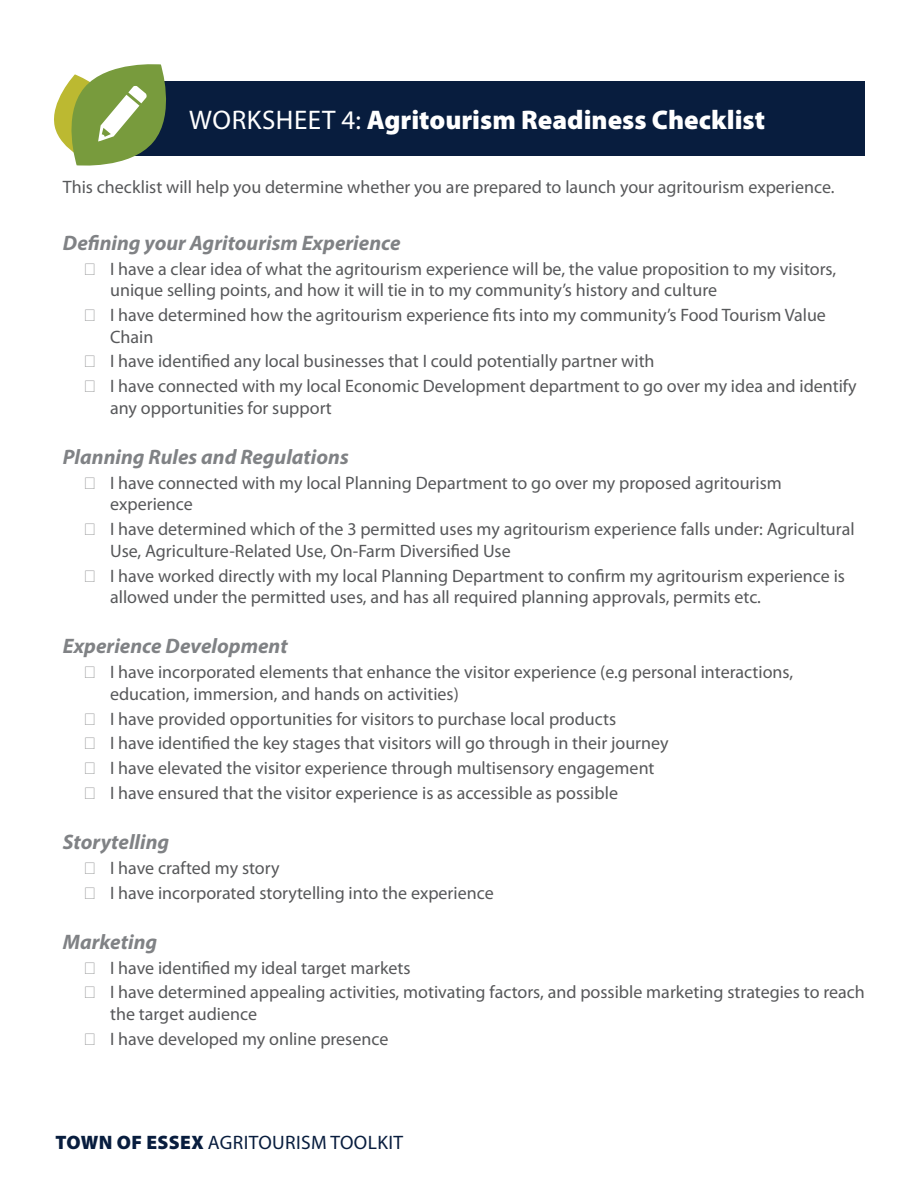
<style>
.page{position:relative;width:918px;height:1188px;background:#fff}
.page>*{position:absolute;margin:0;border:0;box-sizing:border-box;transform-origin:0 0}
.t1{font:900 27px "Myriad Pro";color:#fff}
.t2{font:italic 700 21px "Myriad Pro";color:#808285}
.t3{font:19.5px "Myriad Pro";letter-spacing:.02em;color:#081d3e}
.t4{font:18px/24.9px "Myriad Pro";color:#57585a}
.s1{font-weight:400}
.s2{font-family:"Arial"}
.s3{font-weight:900}
</style>
<div class="page">
<div style="left:107px;top:82px;width:757px;height:74px;background:#081d3e"></div>
<svg style="left:54px;top:64px;width:123px;height:102px"></svg>
<h1 class="t1" style="left:189px;top:102px;width:577px"><span class="s1">WORKSHEET 4:</span> Agritourism Readiness Checklist</h1>
<p class="t4" style="left:63px;top:174px;width:773px">This checklist will help you determine whether you are prepared to launch your agritourism experience.</p>
<p class="t2" style="left:63px;top:229px;width:339px">Defining your Agritourism Experience</p>
<p class="t4" style="left:110px;top:257px;width:728px;line-height:21.6px;text-indent:-27px"><span class="s2">Ͻ</span> I have a clear idea of what the agritourism experience will be, the value proposition to my visitors, unique selling points, and how it will tie in to my community’s history and culture</p>
<p class="t4" style="left:110px;top:304px;width:717px;line-height:21.6px;text-indent:-27px"><span class="s2">Ͻ</span> I have determined how the agritourism experience fits into my community’s Food Tourism Value<br>Chain</p>
<p class="t4" style="left:83px;top:349px;width:775px"><span class="s2">Ͻ</span> I have identified any local businesses that I could potentially partner with<br><span class="s2">Ͻ</span> I have connected with my local Economic Development department to go over my idea and identify</p>
<p class="t4" style="left:110px;top:395px;width:223px">any opportunities for support</p>
<p class="t2" style="left:63px;top:443px;width:287px">Planning Rules and Regulations</p>
<p class="t4" style="left:110px;top:472px;width:673px;line-height:21.6px;text-indent:-27px"><span class="s2">Ͻ</span> I have connected with my local Planning Department to go over my proposed agritourism experience</p>
<p class="t4" style="left:110px;top:518px;width:746px;line-height:21.6px;text-indent:-27px"><span class="s2">Ͻ</span> I have determined which of the 3 permitted uses my agritourism experience falls under: Agricultural<br>Use, Agriculture-Related Use, On-Farm Diversified Use</p>
<p class="t4" style="left:110px;top:564px;width:736px;line-height:21.6px;text-indent:-27px"><span class="s2">Ͻ</span> I have worked directly with my local Planning Department to confirm my agritourism experience is allowed under the permitted uses, and has all required planning approvals, permits etc.</p>
<p class="t2" style="left:63px;top:632px;width:226px">Experience Development</p>
<p class="t4" style="left:110px;top:661px;width:685px;line-height:21.6px;text-indent:-27px"><span class="s2">Ͻ</span> I have incorporated elements that enhance the visitor experience (e.g personal interactions, education, immersion, and hands on activities)</p>
<p class="t4" style="left:83px;top:706px;width:587px"><span class="s2">Ͻ</span> I have provided opportunities for visitors to purchase local products<br><span class="s2">Ͻ</span> I have identified the key stages that visitors will go through in their journey <span class="s2">Ͻ</span> I have elevated the visitor experience through multisensory engagement <span class="s2">Ͻ</span> I have ensured that the visitor experience is as accessible as possible</p>
<p class="t2" style="left:63px;top:828px;width:108px">Storytelling</p>
<p class="t4" style="left:83px;top:855px;width:412px"><span class="s2">Ͻ</span> I have crafted my story<br><span class="s2">Ͻ</span> I have incorporated storytelling into the experience</p>
<p class="t2" style="left:63px;top:928px;width:96px">Marketing</p>
<p class="t4" style="left:83px;top:955px;width:783px"><span class="s2">Ͻ</span> I have identified my ideal target markets<br><span class="s2">Ͻ</span> I have determined appealing activities, motivating factors, and possible marketing strategies to reach</p>
<p class="t4" style="left:83px;top:1001px;width:307px;text-indent:27px">the target audience<br><span class="s2">Ͻ</span> I have developed my online presence</p>
<p class="t3" style="left:56px;top:1130px;width:349px"><span class="s3">TOWN OF ESSEX</span> AGRITOURISM TOOLKIT</p>
</div>
